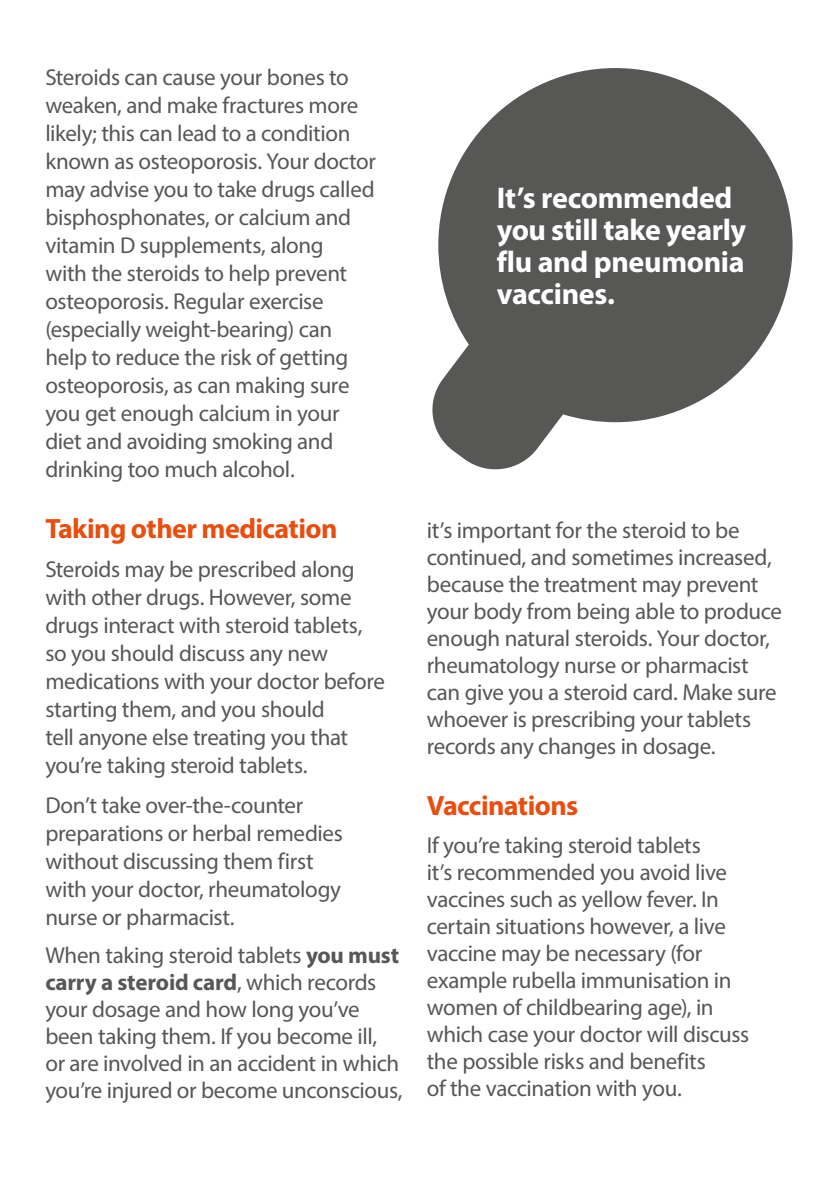
<style>
.page{position:relative;width:828px;height:1191px;background:#fff}
.page>*{position:absolute;margin:0;border:0;box-sizing:border-box;transform-origin:0 0}
.t1{font:700 30px/32px "Myriad Pro";letter-spacing:-.015em;color:#fff}
.t2{font:700 28px "Myriad Pro";letter-spacing:-.025em;color:#e94e0f}
.t3{font:23px/28px "Myriad Pro";letter-spacing:-.015em;color:#575756}
.s1{font-weight:700}
</style>
<div class="page">
<svg style="left:432px;top:68px;width:360px;height:402px;fill:#575756"></svg>
<p class="t3" style="left:45px;top:63px;width:332px">Steroids can cause your bones to weaken, and make fractures more likely; this can lead to a condition known as osteoporosis. Your doctor may advise you to take drugs called bisphosphonates, or calcium and vitamin D supplements, along<br>with the steroids to help prevent osteoporosis. Regular exercise (especially weight-bearing) can help to reduce the risk of getting osteoporosis, as can making sure you get enough calcium in your diet and avoiding smoking and drinking too much alcohol.</p>
<p class="t2" style="left:45px;top:510px;width:293px">Taking other medication</p>
<p class="t3" style="left:45px;top:555px;width:341px">Steroids may be prescribed along with other drugs. However, some drugs interact with steroid tablets, so you should discuss any new medications with your doctor before starting them, and you should<br>tell anyone else treating you that you’re taking steroid tablets.</p>
<p class="t3" style="left:45px;top:790px;width:299px">Don’t take over-the-counter preparations or herbal remedies without discussing them first with your doctor, rheumatology nurse or pharmacist.</p>
<p class="t3" style="left:45px;top:941px;width:359px;line-height:27px">When taking steroid tablets <span class="s1">you must carry a steroid card</span>, which records your dosage and how long you’ve been taking them. If you become ill, or are involved in an accident in which you’re injured or become unconscious,</p>
<h1 class="t1" style="left:497px;top:180px;width:251px">It’s recommended you still take yearly flu and pneumonia vaccines.</h1>
<p class="t3" style="left:427px;top:516px;width:357px;line-height:27px">it’s important for the steroid to be continued, and sometimes increased, because the treatment may prevent your body from being able to produce enough natural steroids. Your doctor, rheumatology nurse or pharmacist can give you a steroid card. Make sure whoever is prescribing your tablets records any changes in dosage.</p>
<p class="t2" style="left:427px;top:787px;width:153px">Vaccinations</p>
<p class="t3" style="left:427px;top:831px;width:324px;line-height:27px">If you’re taking steroid tablets<br>it’s recommended you avoid live vaccines such as yellow fever. In certain situations however, a live vaccine may be necessary (for example rubella immunisation in women of childbearing age), in which case your doctor will discuss the possible risks and benefits<br>of the vaccination with you.</p>
</div>
